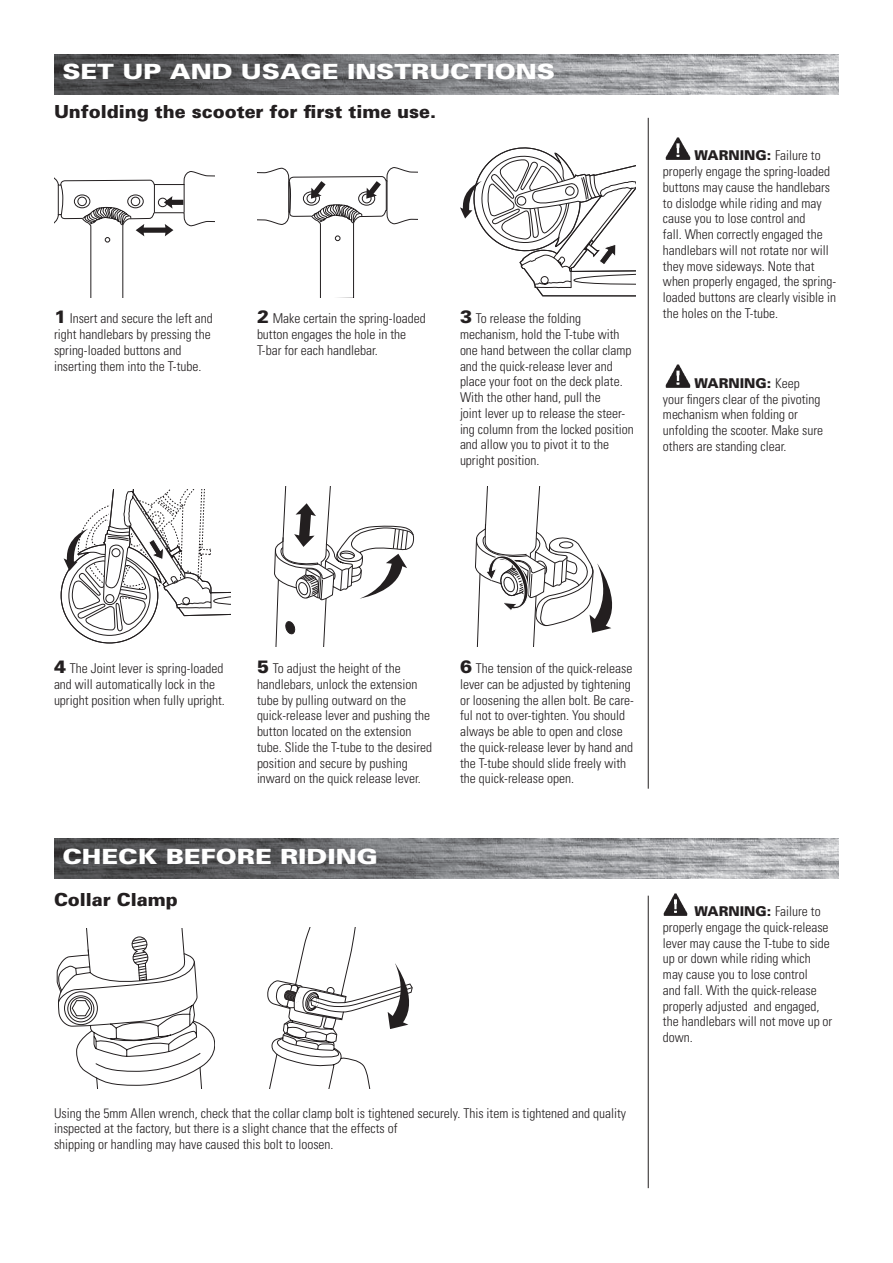
<style>
.page{position:relative;width:893px;height:1263px;background:#fff}
.page>*{position:absolute;margin:0;border:0;box-sizing:border-box;transform-origin:0 0}
.t1{font:900 21px "Univers";color:#fff;scale:1.2 1}
.t2{font:900 18px "Univers";color:#231f20}
.t3{font:300 condensed 13.5px/15.8px "Univers";color:#231f20}
.s1{font-weight:900;font-stretch:normal}
.s2{font-weight:900;font-stretch:normal;font-size:18px}
</style>
<div class="page">
<img style="left:666px;top:137px;width:24px;height:23px">
<svg style="left:257px;top:167px;width:161px;height:130px"></svg>
<svg style="left:54px;top:171px;width:161px;height:126px"></svg>
<img style="left:54px;top:54px;width:785px;height:40px">
<img style="left:666px;top:364px;width:24px;height:24px">
<hr style="left:648px;top:118px;width:1px;height:671px;background:#231f20">
<svg style="left:57px;top:928px;width:157px;height:161px"></svg>
<img style="left:54px;top:838px;width:785px;height:41px">
<img style="left:663px;top:893px;width:25px;height:23px">
<svg style="left:274px;top:486px;width:141px;height:161px"></svg>
<svg style="left:475px;top:486px;width:138px;height:161px"></svg>
<svg style="left:267px;top:928px;width:146px;height:160px"></svg>
<hr style="left:648px;top:896px;width:1px;height:292px;background:#231f20">
<svg style="left:460px;top:147px;width:176px;height:149px"></svg>
<svg style="left:60px;top:490px;width:170px;height:153px"></svg>
<h1 class="t1" style="left:62px;top:59px;width:108px">Set up and</h1>
<h1 class="t1" style="left:241px;top:59px;width:18px">usa</h1>
<h1 class="t1" style="left:301px;top:59px;width:54px">ge instructions</h1>
<h2 class="t2" style="left:54px;top:100px;width:384px">Unfolding the scooter for first time use.</h2>
<p class="t3" style="left:663px;top:147px;width:175px;text-indent:31px"><span class="s1">WARNING:</span> Failure to properly engage the spring-loaded buttons may cause the handlebars to dislodge while riding and may cause you to lose control and<br>fall. When correctly engaged the handlebars will not rotate nor will they move sideways. Note that when properly engaged, the spring&shy;loaded buttons are clearly visible in</p>
<p class="t3" style="left:54px;top:311px;width:160px"><span class="s2">1</span> Insert and secure the left and right handlebars by pressing the spring-loaded buttons and inserting them into the T-tube.</p>
<h2 class="t2" style="left:257px;top:306px;width:14px">2</h2>
<p class="t3" style="left:663px;top:305px;width:117px">the holes on the T-tube.</p>
<p class="t3" style="left:460px;top:311px;width:175px"><span class="s2">3</span> To release the folding mechanism, hold the T-tube with one hand between the collar clamp and the quick-release lever and place your foot on the deck plate.<br>With the other hand, pull the<br>joint lever up to release the steer&shy;ing column from the locked position and allow you to pivot it to the upright position.</p>
<p class="t3" style="left:257px;top:311px;width:170px;text-indent:16px">Make certain the spring-loaded button engages the hole in the<br>T-bar for each handlebar.</p>
<p class="t3" style="left:663px;top:375px;width:162px;text-indent:31px"><span class="s1">WARNING:</span> Keep your fingers clear of the pivoting mechanism when folding or unfolding the scooter. Make sure others are standing clear.</p>
<p class="t3" style="left:54px;top:660px;width:172px"><span class="s2">4</span> The Joint lever is spring-loaded and will automatically lock in the upright position when fully upright.</p>
<p class="t3" style="left:257px;top:660px;width:177px"><span class="s2">5</span> To adjust the height of the handlebars, unlock the extension tube by pulling outward on the quick-release lever and pushing the button located on the extension tube. Slide the T-tube to the desired position and secure by pushing inward on the quick release lever.</p>
<p class="t3" style="left:460px;top:660px;width:175px"><span class="s2">6</span> The tension of the quick-release lever can be adjusted by tightening or loosening the allen bolt. Be care&shy;ful not to over-tighten. You should always be able to open and close the quick-release lever by hand and the T-tube should slide freely with the quick-release open.</p>
<h1 class="t1" style="left:62px;top:843px;width:33px">Chec</h1>
<h1 class="t1" style="left:138px;top:843px;width:39px">k before</h1>
<h1 class="t1" style="left:280px;top:843px;width:14px">ridin</h1>
<h1 class="t1" style="left:357px;top:843px;width:19px">g</h1>
<h2 class="t2" style="left:54px;top:889px;width:125px">Collar Clamp</h2>
<p class="t3" style="left:54px;top:1105px;width:574px">Using the 5mm Allen wrench, check that the collar clamp bolt is tightened securely. This item is tightened and quality inspected at the factory, but there is a slight chance that the effects of<br>shipping or handling may have caused this bolt to loosen.</p>
<p class="t3" style="left:663px;top:903px;width:171px;text-indent:31px"><span class="s1">WARNING:</span> Failure to properly engage the quick-release lever may cause the T-tube to side up or down while riding which may cause you to lose control<br>and fall. With the quick-release properly adjusted and engaged, the handlebars will not move up or down.</p>
</div>
